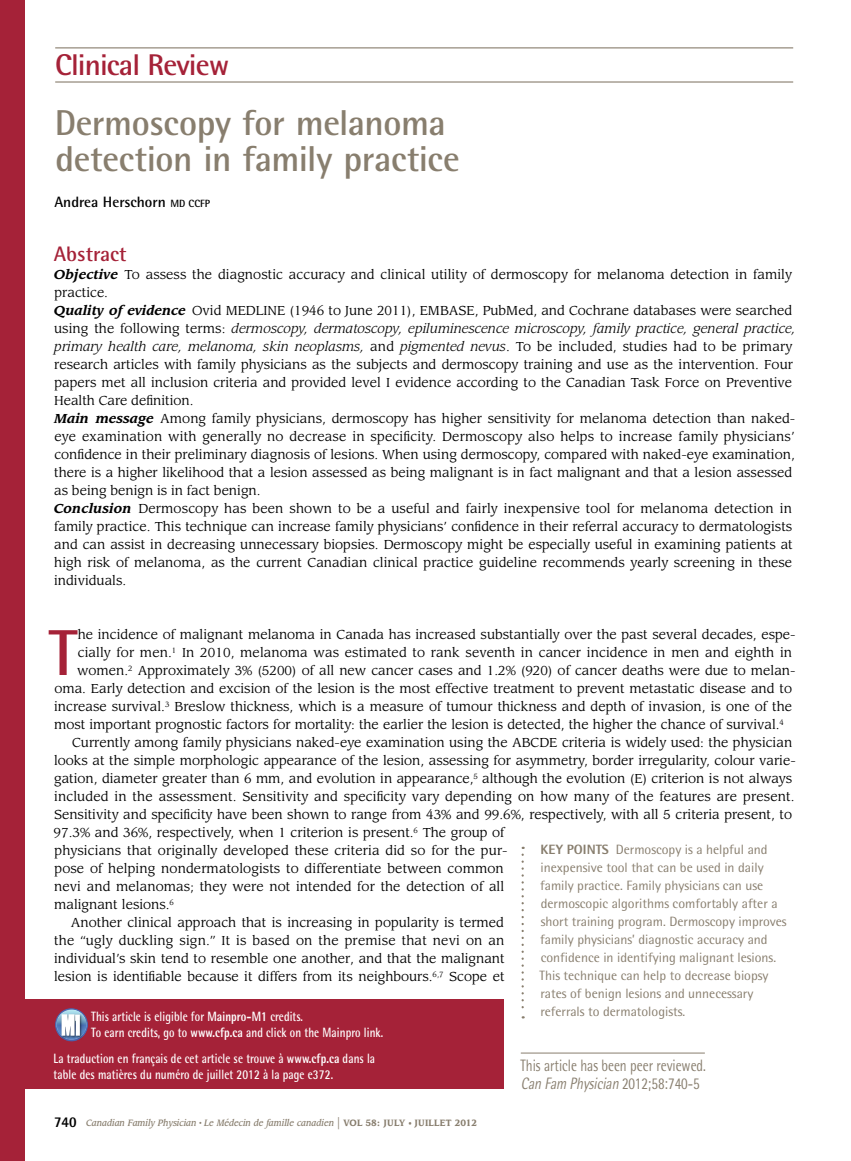
<style>
.page{position:relative;width:851px;height:1161px;background:#fff}
.page>*{position:absolute;margin:0;border:0;box-sizing:border-box;transform-origin:0 0}
.t1{font:700 64.95px "Rotis Semi Sans Std";color:#a52238}
.t2{font:700 36px/36px "Rotis Semi Sans Std";letter-spacing:-.01em;color:#887e6e}
.t3{font:700 30px "Rotis Semi Sans Std";letter-spacing:-.03em;color:#a52238}
.t4{font:700 21px "Rotis Semi Sans Std";color:#a52238}
.t5{font:16.5px/18px "Rotis Semi Sans Std";color:#887e6e;scale:.8 1}
.t6{font:700 15px "Rotis Semi Sans Std";color:#000}
.t7{font:13.5px/18px "Rotis Semi Sans Std";color:#887e6e}
.t8{font:700 13.5px/16.5px "Rotis Semi Sans Std";letter-spacing:.01em;color:#fff;scale:.8 1}
.t9{font:12.75px/18px "Leawood Std";color:#000}
.t10{font:12.15px/12.1px "Rotis Semi Sans Std";letter-spacing:-.01em;color:#fff}
.t11{font:italic 500 9px "Leawood Std";color:#887e6e;scale:.9 1}
.s1{font-size:10.5px}
.s2{font-weight:700;font-style:italic}
.s3{font-style:italic}
.s4{font-weight:700}
.s5{font-weight:800}
.s6{font-family:"Rotis Semi Sans Std";font-weight:800;font-style:normal;font-size:15px;color:#000}
.s7{font-weight:400;font-style:normal;font-size:15px}
.s8{font-weight:700;font-style:normal}
.s9{font-weight:700;font-style:normal;font-size:7.5px}
</style>
<div class="page">
<div style="left:0;top:0;width:24px;height:1161px;background:#a52238"></div>
<hr style="left:55px;top:47px;width:738px;height:1px;background:#887e6e">
<hr style="left:55px;top:81px;width:738px;height:2px;background:#887e6e">
<hr style="left:520px;top:1053px;width:184px;height:1px;background:#887e6e">
<svg style="left:521px;top:855px;width:3px;height:163px"></svg>
<div style="left:18px;top:999px;width:486px;height:90px;background:#a52238"></div>
<div style="left:55px;top:1009px;width:32px;height:32px;border:1px solid #4b68b1;border-radius:50%"></div>
<svg style="left:56px;top:1008px;width:31px;height:34px"></svg>
<h3 class="t3" style="left:55px;top:47px;width:176px">Clinical Review</h3>
<h2 class="t2" style="left:55px;top:104px;width:407px">Dermoscopy for melanoma detection in family practice</h2>
<p class="t6" style="left:54px;top:193px;width:157px">Andrea Herschorn <span class="s1">MD CCFP</span></p>
<h3 class="t4" style="left:54px;top:241px;width:74px">Abstract</h3>
<p class="t9" style="left:54px;top:266px;width:743px"><span class="s2">Objective</span> To assess the diagnostic accuracy and clinical utility of dermoscopy for melanoma detection in family practice.<br><span class="s2">Quality of evidence</span> Ovid MEDLINE (1946 to June 2011), EMBASE, PubMed, and Cochrane databases were searched using the following terms: <span class="s3">dermoscopy, dermatoscopy, epiluminescence microscopy, family practice, general practice, primary health care, melanoma, skin neoplasms,</span> and <span class="s3">pigmented nevus</span>. To be included, studies had to be primary research articles with family physicians as the subjects and dermoscopy training and use as the intervention. Four papers met all inclusion criteria and provided level I evidence according to the Canadian Task Force on Preventive Health Care definition.<br><span class="s2">Main message</span> Among family physicians, dermoscopy has higher sensitivity for melanoma detection than naked&shy;eye examination with generally no decrease in specificity. Dermoscopy also helps to increase family physicians’ confidence in their preliminary diagnosis of lesions. When using dermoscopy, compared with naked-eye examination, there is a higher likelihood that a lesion assessed as being malignant is in fact malignant and that a lesion assessed as being benign is in fact benign.<br><span class="s2">Conclusion</span> Dermoscopy has been shown to be a useful and fairly inexpensive tool for melanoma detection in family practice. This technique can increase family physicians’ confidence in their referral accuracy to dermatologists and can assist in decreasing unnecessary biopsies. Dermoscopy might be especially useful in examining patients at high risk of melanoma, as the current Canadian clinical practice guideline recommends yearly screening in these individuals.</p>
<h1 class="t1" style="left:49px;top:613px;width:30px">T</h1>
<p class="t9" style="left:78px;top:626px;width:719px">he incidence of malignant melanoma in Canada has increased substantially over the past several decades, espe-</p>
<p class="t9" style="left:78px;top:644px;width:715px">cially for men.<sup>1</sup> In 2010, melanoma was estimated to rank seventh in cancer incidence in men and eighth in</p>
<p class="t9" style="left:77px;top:662px;width:720px">women.<sup>2</sup> Approximately 3% (5200) of all new cancer cases and 1.2% (920) of cancer deaths were due to melan-</p>
<p class="t9" style="left:54px;top:680px;width:739px">oma. Early detection and excision of the lesion is the most effective treatment to prevent metastatic disease and to</p>
<p class="t9" style="left:54px;top:698px;width:739px">increase survival.<sup>3</sup> Breslow thickness, which is a measure of tumour thickness and depth of invasion, is one of the</p>
<p class="t9" style="left:54px;top:716px;width:731px">most important prognostic factors for mortality: the earlier the lesion is detected, the higher the chance of survival.<sup>4</sup></p>
<p class="t9" style="left:72px;top:734px;width:721px">Currently among family physicians naked-eye examination using the ABCDE criteria is widely used: the physician</p>
<p class="t9" style="left:54px;top:752px;width:743px">looks at the simple morphologic appearance of the lesion, assessing for asymmetry, border irregularity, colour varie-</p>
<p class="t9" style="left:54px;top:770px;width:739px">gation, diameter greater than 6 mm, and evolution in appearance,<sup>5</sup> although the evolution (E) criterion is not always</p>
<p class="t9" style="left:54px;top:788px;width:742px">included in the assessment. Sensitivity and specificity vary depending on how many of the features are present.</p>
<p class="t9" style="left:54px;top:806px;width:739px">Sensitivity and specificity have been shown to range from 43% and 99.6%, respectively, with all 5 criteria present, to</p>
<p class="t9" style="left:54px;top:824px;width:452px">97.3% and 36%, respectively, when 1 criterion is present.<sup>6</sup> The group of</p>
<p class="t9" style="left:54px;top:842px;width:454px">physicians that originally developed these criteria did so for the pur-</p>
<p class="t9" style="left:54px;top:860px;width:451px">pose of helping nondermatologists to differentiate between common</p>
<p class="t9" style="left:54px;top:878px;width:451px">nevi and melanomas; they were not intended for the detection of all</p>
<p class="t9" style="left:54px;top:896px;width:121px">malignant lesions.<sup>6</sup></p>
<p class="t9" style="left:71px;top:914px;width:434px">Another clinical approach that is increasing in popularity is termed</p>
<p class="t9" style="left:54px;top:932px;width:451px">the “ugly duckling sign.” It is based on the premise that nevi on an</p>
<p class="t9" style="left:54px;top:950px;width:452px">individual’s skin tend to resemble one another, and that the malignant</p>
<p class="t9" style="left:54px;top:968px;width:452px">lesion is identifiable because it differs from its neighbours.<sup>6,7</sup> Scope et</p>
<p class="t10" style="left:92px;top:1013px;width:264px">This article is eligible for <span class="s4">Mainpro-M1</span> credits. To earn credits, go to <span class="s4">www.cfp.ca</span> and click on the <span class="s4">Mainpro</span> link.</p>
<p class="t7" style="left:539px;top:841px;width:248px"><span class="s5">KEY POINTS</span> Dermoscopy is a helpful and inexpensive tool that can be used in daily family practice. Family physicians can use dermoscopic algorithms comfortably after a short training program. Dermoscopy improves family physicians’ diagnostic accuracy and confidence in identifying malignant lesions.<br>This technique can help to decrease biopsy rates of benign lesions and unnecessary referrals to dermatologists.</p>
<p class="t8" style="left:91px;top:1008px;width:367px">This article is eligible for <span class="s5">Mainpro-M1</span> credits.<br>To earn credits, go to <span class="s5">www.cfp.ca</span> and click on the Mainpro link.</p>
<p class="t8" style="left:54px;top:1050px;width:403px">La traduction en français de cet article se trouve à <span class="s5">www.cfp.ca</span> dans la table des matières du numéro de juillet 2012 à la page e372.</p>
<p class="t5" style="left:520px;top:1057px;width:233px">This article has been peer reviewed.<br><span class="s3">Can Fam Physician</span> 2012;58:740-5</p>
<p class="t11" style="left:54px;top:1118px;width:471px"><span class="s6">740</span> Canadian Family Physician <sup>•</sup> Le Médecin de famille canadien <span class="s7">|</span> <span class="s8">Vol 58: JuLY</span> <span class="s9">•</span> <span class="s8">JUILL ET 2012</span></p>
</div>
